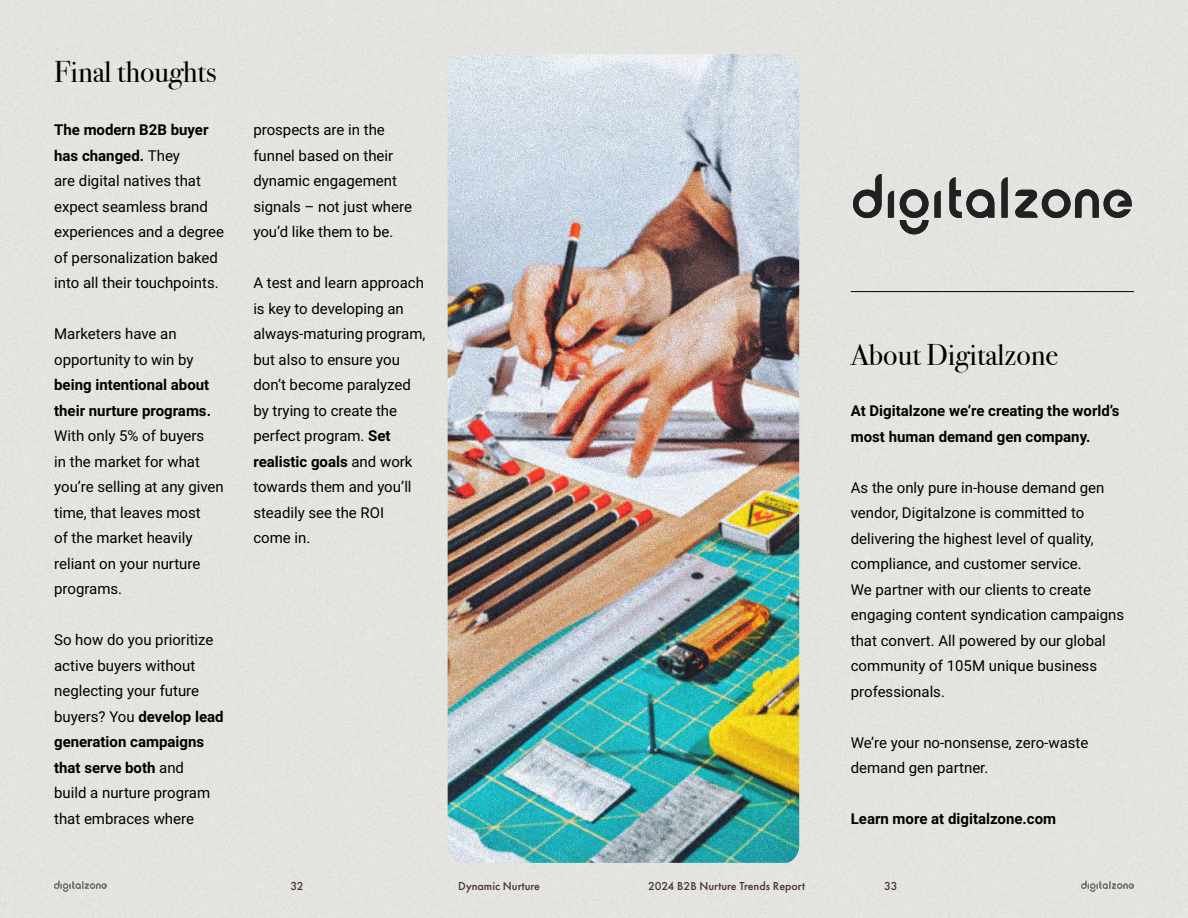
<style>
.page{position:relative;width:1188px;height:918px;background:#e3e4e0}
.page>*{position:absolute;margin:0;border:0;box-sizing:border-box;transform-origin:0 0}
.t1{font:30px "Bodoni Svty Two ITCTT";color:#000}
.t2{font:15px/25.5px "Roboto";color:#000}
.t3{font:700 15px/25.5px "Roboto";color:#000}
.t4{font:500 12px "Futura PT";color:#473429}
.s1{font-weight:700}
</style>
<div class="page">
<img style="left:448px;top:54px;width:351px;height:809px">
<svg style="left:853px;top:174px;width:29px;height:44px"></svg>
<svg style="left:888px;top:191px;width:6px;height:27px"></svg>
<svg style="left:949px;top:177px;width:45px;height:41px;background:#90908e"></svg>
<svg style="left:1001px;top:177px;width:7px;height:41px"></svg>
<svg style="left:1015px;top:189px;width:117px;height:29px;background:#80807e"></svg>
<svg style="left:900px;top:189px;width:41px;height:45px;background:#898987"></svg>
<hr style="left:851px;top:291px;width:283px;height:1px;background:#000">
<svg style="left:54px;top:880px;width:53px;height:12px"></svg>
<svg style="left:1081px;top:880px;width:53px;height:12px"></svg>
<h1 class="t1" style="left:54px;top:47px;width:164px">Final thoughts</h1>
<p class="t2" style="left:54px;top:117px;width:171px"><span class="s1">The modern B2B buyer has changed.</span> They<br>are digital natives that expect seamless brand experiences and a degree of personalization baked into all their touchpoints.</p>
<p class="t2" style="left:54px;top:321px;width:141px">Marketers have an opportunity to win by</p>
<p class="t3" style="left:54px;top:372px;width:158px">being intentional about their nurture programs.</p>
<p class="t2" style="left:54px;top:423px;width:171px">With only 5% of buyers<br>in the market for what you’re selling at any given time, that leaves most<br>of the market heavily reliant on your nurture programs.</p>
<p class="t2" style="left:54px;top:627px;width:171px">So how do you prioritize active buyers without neglecting your future buyers? You <span class="s1">develop lead generation campaigns that serve both</span> and<br>build a nurture program that embraces where</p>
<p class="t2" style="left:253px;top:117px;width:160px">prospects are in the funnel based on their dynamic engagement signals – not just where you’d like them to be.</p>
<p class="t2" style="left:253px;top:270px;width:174px">A test and learn approach is key to developing an always-maturing program, but also to ensure you don’t become paralyzed by trying to create the perfect program. <span class="s1">Set realistic goals</span> and work towards them and you’ll steadily see the ROI<br>come in.</p>
<h1 class="t1" style="left:851px;top:330px;width:209px">About Digitalzone</h1>
<p class="t3" style="left:851px;top:397px;width:270px">At Digitalzone we’re creating the world’s most human demand gen company.</p>
<p class="t2" style="left:851px;top:474px;width:275px">As the only pure in-house demand gen vendor, Digitalzone is committed to delivering the highest level of quality, compliance, and customer service.<br>We partner with our clients to create engaging content syndication campaigns that convert. All powered by our global community of 105M unique business professionals.</p>
<p class="t2" style="left:851px;top:729px;width:239px">We’re your no-nonsense, zero-waste demand gen partner.</p>
<p class="t3" style="left:851px;top:805px;width:207px">Learn more at digitalzone.com</p>
<p class="t4" style="left:290px;top:878px;width:15px">32</p>
<p class="t4" style="left:458px;top:878px;width:83px">Dynamic Nurture</p>
<p class="t4" style="left:648px;top:878px;width:158px">2024 B2B Nurture Trends Report</p>
<p class="t4" style="left:884px;top:878px;width:15px">33</p>
</div>
